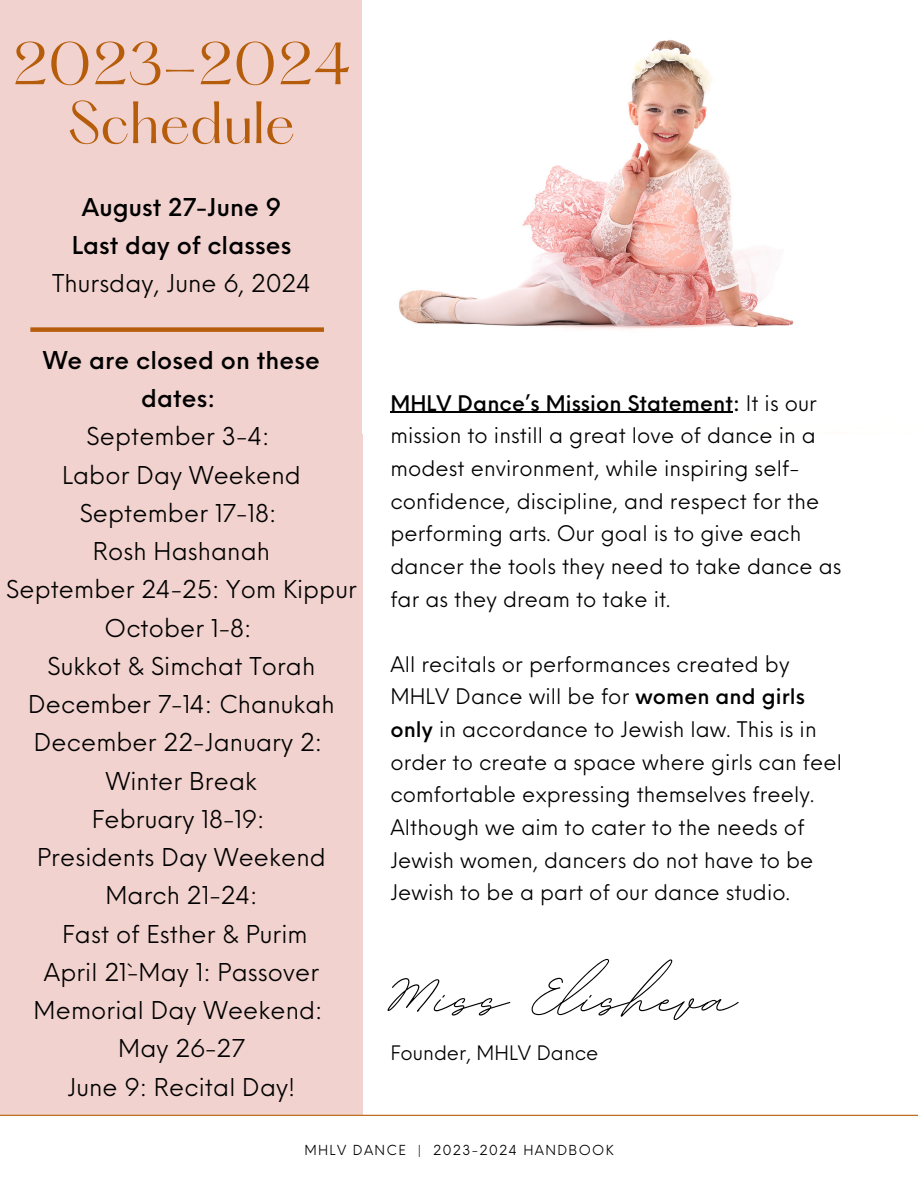
<style>
.page{position:relative;width:918px;height:1188px;background:#fff}
.page>*{position:absolute;margin:0;border:0;box-sizing:border-box;transform-origin:0 0}
.t1{font:100.95px "BD Script";letter-spacing:.005em;color:#000}
.t2{font:52.05px/58.9px "Hatton";color:#b65d0b;text-align:center}
.t3{font:24px "Neue Einstellung";letter-spacing:.005em;color:#000}
.t4{font:500 24px/38.2px "Neue Einstellung";letter-spacing:.005em;color:#000;text-align:center}
.t5{font:21px/32.7px "Neue Einstellung";letter-spacing:.005em;color:#000}
.t6{font:19.5px "Neue Einstellung";color:#000}
.t7{font:13.5px "Neue Einstellung";letter-spacing:.1em;color:#000}
.s1{font-weight:500}
</style>
<div class="page">
<div style="left:0;top:0;width:363px;height:1115px;background:#f1d2ce"></div>
<hr style="left:0;top:1115px;width:918px;height:1px;background:#b65d0b">
<img style="left:390px;top:40px;width:404px;height:372px">
<hr style="left:390px;top:412px;width:343px;height:1px;background:#000">
<div style="left:30px;top:327px;width:294px;height:5px;background:#b65d0b"></div>
<p class="t2" style="left:12px;top:40px;width:340px">2023-2024<br>Schedule</p>
<p class="t4" style="left:82px;top:186px;width:201px">August 27-June 9</p>
<p class="t4" style="left:72px;top:224px;width:221px">Last day of classes</p>
<p class="t3" style="left:52px;top:262px;width:260px">Thursday, June 6, 2024</p>
<p class="t4" style="left:43px;top:339px;width:278px">We are closed on these dates:</p>
<p class="t3" style="left:87px;top:415px;width:185px">September 3-4:</p>
<p class="t3" style="left:62px;top:453px;width:240px">Labor Day Weekend</p>
<p class="t3" style="left:80px;top:492px;width:198px">September 17-18:</p>
<p class="t3" style="left:93px;top:530px;width:179px">Rosh Hashanah</p>
<p class="t3" style="left:6px;top:568px;width:352px">September 24-25: Yom Kippur</p>
<p class="t3" style="left:105px;top:606px;width:148px">October 1-8:</p>
<p class="t3" style="left:48px;top:645px;width:269px">Sukkot &amp; Simchat Torah</p>
<p class="t3" style="left:28px;top:683px;width:308px">December 7-14: Chanukah</p>
<p class="t3" style="left:34px;top:721px;width:290px">December 22-January 2:</p>
<p class="t3" style="left:106px;top:759px;width:153px">Winter Break</p>
<p class="t3" style="left:92px;top:798px;width:174px">February 18-19:</p>
<p class="t3" style="left:37px;top:836px;width:290px">Presidents Day Weekend</p>
<p class="t3" style="left:105px;top:874px;width:154px">March 21-24:</p>
<p class="t3" style="left:62px;top:912px;width:247px">Fast of Esther &amp; Purim</p>
<p class="t3" style="left:44px;top:951px;width:277px">April 21`-May 1: Passover</p>
<p class="t3" style="left:34px;top:989px;width:290px">Memorial Day Weekend:</p>
<p class="t3" style="left:118px;top:1027px;width:128px">May 26-27</p>
<p class="t3" style="left:68px;top:1065px;width:229px">June 9: Recital Day!</p>
<p class="t5" style="left:390px;top:385px;width:453px"><span class="s1">MHLV Dance’s Mission Statement:</span> It is our mission to instill a great love of dance in a modest environment, while inspiring self&shy;confidence, discipline, and respect for the performing arts. Our goal is to give each dancer the tools they need to take dance as far as they dream to take it.</p>
<p class="t5" style="left:390px;top:646px;width:453px">All recitals or performances created by MHLV Dance will be for <span class="s1">women and girls only</span> in accordance to Jewish law. This is in order to create a space where girls can feel comfortable expressing themselves freely.<br>Although we aim to cater to the needs of Jewish women, dancers do not have to be Jewish to be a part of our dance studio.</p>
<p class="t1" style="left:377px;top:931px;width:360px">Miss Elisheva</p>
<p class="t6" style="left:390px;top:1036px;width:210px">Founder, MHLV Dance</p>
<p class="t7" style="left:304px;top:1138px;width:311px">MHLV DANCE | 2023-2024 HANDBOOK</p>
</div>
